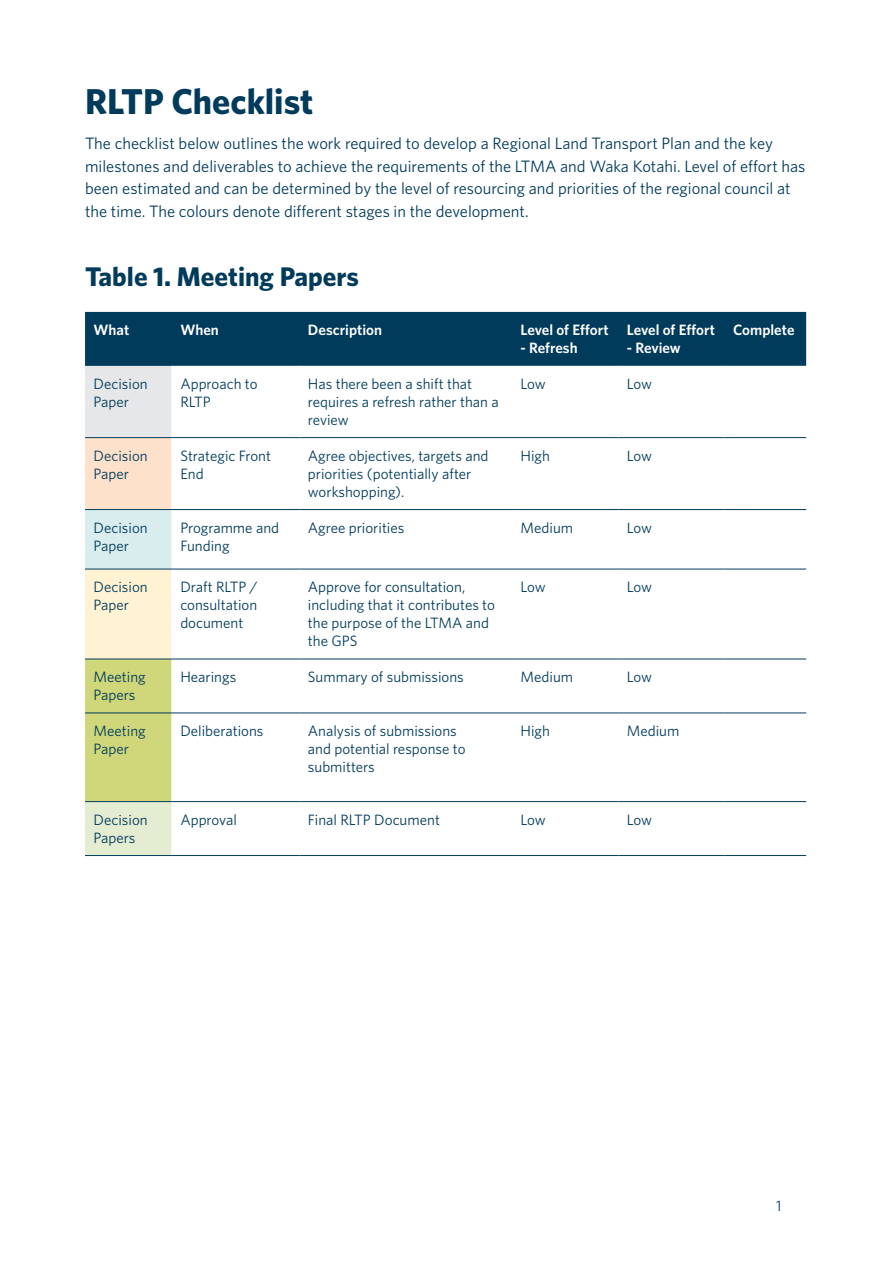
<style>
.page{position:relative;width:893px;height:1263px;background:#fff}
.page>*{position:absolute;margin:0;border:0;box-sizing:border-box;transform-origin:0 0}
.t1{font:700 36px "Whitney";color:#003b5c}
.t2{font:700 27px "Whitney";color:#003b5c}
.Text{font:16.5px/22.5px "Whitney";color:#003b5c}
.Table_Text{font:15px/18px "Whitney";color:#003b5c}
.Table_Header_-_light{font:15px/18px "Whitney";color:#003b5c}
.Table_Header_-_light-2{font:600 15px "Whitney";color:#fff}
</style>
<div class="page">
<div style="left:85px;top:312px;width:721px;height:54px;background:#003b5c"></div>
<div style="left:85px;top:366px;width:87px;height:72px;background:#e6e7e8"></div>
<svg style="left:172px;top:438px;width:634px;height:365px"></svg>
<div style="left:85px;top:438px;width:87px;height:72px;background:#fee1ca"></div>
<div style="left:85px;top:510px;width:87px;height:59px;background:#d9edef"></div>
<div style="left:85px;top:569px;width:87px;height:90px;background:#fff3d3"></div>
<div style="left:85px;top:660px;width:86px;height:141px;background:#cfd77a"></div>
<div style="left:85px;top:801px;width:87px;height:54px;background:#e4ecd2"></div>
<hr style="left:171px;top:366px;width:1px;height:71px;background:#fff">
<hr style="left:171px;top:438px;width:1px;height:71px;background:#fff">
<hr style="left:299px;top:438px;width:1px;height:71px;background:#fff">
<hr style="left:511px;top:438px;width:2px;height:71px;background:#fff">
<hr style="left:618px;top:438px;width:1px;height:71px;background:#fff">
<hr style="left:724px;top:438px;width:1px;height:71px;background:#fff">
<hr style="left:171px;top:510px;width:1px;height:59px;background:#fff">
<hr style="left:299px;top:510px;width:1px;height:59px;background:#fff">
<hr style="left:511px;top:510px;width:2px;height:59px;background:#fff">
<hr style="left:618px;top:510px;width:1px;height:59px;background:#fff">
<hr style="left:724px;top:510px;width:1px;height:59px;background:#fff">
<hr style="left:171px;top:569px;width:1px;height:90px;background:#fff">
<hr style="left:299px;top:569px;width:1px;height:90px;background:#fff">
<hr style="left:511px;top:569px;width:2px;height:90px;background:#fff">
<hr style="left:618px;top:569px;width:1px;height:90px;background:#fff">
<hr style="left:724px;top:569px;width:1px;height:90px;background:#fff">
<hr style="left:299px;top:659px;width:1px;height:54px;background:#fff">
<hr style="left:511px;top:659px;width:2px;height:54px;background:#fff">
<hr style="left:618px;top:659px;width:1px;height:54px;background:#fff">
<hr style="left:724px;top:659px;width:1px;height:54px;background:#fff">
<hr style="left:299px;top:713px;width:1px;height:88px;background:#fff">
<hr style="left:511px;top:713px;width:2px;height:88px;background:#fff">
<hr style="left:618px;top:713px;width:1px;height:88px;background:#fff">
<hr style="left:724px;top:713px;width:1px;height:88px;background:#fff">
<hr style="left:171px;top:802px;width:1px;height:53px;background:#fff">
<hr style="left:299px;top:802px;width:1px;height:53px;background:#fff">
<hr style="left:511px;top:802px;width:2px;height:53px;background:#fff">
<hr style="left:618px;top:802px;width:1px;height:53px;background:#fff">
<hr style="left:724px;top:802px;width:1px;height:53px;background:#fff">
<hr style="left:85px;top:437px;width:87px;height:1px;background:#003b5c">
<hr style="left:172px;top:437px;width:127px;height:1px;background:#003b5c">
<hr style="left:299px;top:437px;width:213px;height:1px;background:#003b5c">
<hr style="left:512px;top:437px;width:106px;height:1px;background:#003b5c">
<hr style="left:618px;top:437px;width:107px;height:1px;background:#003b5c">
<hr style="left:725px;top:437px;width:81px;height:1px;background:#003b5c">
<hr style="left:85px;top:509px;width:87px;height:1px;background:#003b5c">
<hr style="left:172px;top:509px;width:127px;height:1px;background:#003b5c">
<hr style="left:299px;top:509px;width:213px;height:1px;background:#003b5c">
<hr style="left:512px;top:509px;width:106px;height:1px;background:#003b5c">
<hr style="left:618px;top:509px;width:107px;height:1px;background:#003b5c">
<hr style="left:725px;top:509px;width:81px;height:1px;background:#003b5c">
<hr style="left:85px;top:569px;width:87px;height:1px;background:#003b5c">
<hr style="left:172px;top:569px;width:127px;height:1px;background:#003b5c">
<hr style="left:299px;top:569px;width:213px;height:1px;background:#003b5c">
<hr style="left:512px;top:569px;width:106px;height:1px;background:#003b5c">
<hr style="left:618px;top:569px;width:107px;height:1px;background:#003b5c">
<hr style="left:725px;top:569px;width:81px;height:1px;background:#003b5c">
<hr style="left:85px;top:659px;width:87px;height:1px;background:#003b5c">
<hr style="left:172px;top:659px;width:127px;height:1px;background:#003b5c">
<hr style="left:299px;top:659px;width:213px;height:1px;background:#003b5c">
<hr style="left:512px;top:659px;width:106px;height:1px;background:#003b5c">
<hr style="left:618px;top:659px;width:107px;height:1px;background:#003b5c">
<hr style="left:725px;top:659px;width:81px;height:1px;background:#003b5c">
<hr style="left:85px;top:713px;width:87px;height:1px;background:#003b5c">
<hr style="left:172px;top:713px;width:127px;height:1px;background:#003b5c">
<hr style="left:299px;top:713px;width:213px;height:1px;background:#003b5c">
<hr style="left:512px;top:713px;width:106px;height:1px;background:#003b5c">
<hr style="left:618px;top:713px;width:107px;height:1px;background:#003b5c">
<hr style="left:725px;top:713px;width:81px;height:1px;background:#003b5c">
<hr style="left:85px;top:801px;width:87px;height:1px;background:#003b5c">
<hr style="left:172px;top:801px;width:127px;height:1px;background:#003b5c">
<hr style="left:299px;top:801px;width:213px;height:1px;background:#003b5c">
<hr style="left:512px;top:801px;width:106px;height:1px;background:#003b5c">
<hr style="left:618px;top:801px;width:107px;height:1px;background:#003b5c">
<hr style="left:725px;top:801px;width:81px;height:1px;background:#003b5c">
<hr style="left:85px;top:855px;width:87px;height:1px;background:#003b5c">
<hr style="left:172px;top:855px;width:127px;height:1px;background:#003b5c">
<hr style="left:299px;top:855px;width:213px;height:1px;background:#003b5c">
<hr style="left:512px;top:855px;width:106px;height:1px;background:#003b5c">
<hr style="left:618px;top:855px;width:107px;height:1px;background:#003b5c">
<hr style="left:725px;top:855px;width:81px;height:1px;background:#003b5c">
<div style="left:753px;top:461px;width:24px;height:25px;background:#fff;border-radius:12px"></div>
<div style="left:753px;top:522px;width:24px;height:25px;background:#fff;border-radius:12px"></div>
<div style="left:753px;top:582px;width:24px;height:24px;background:#fff;border-radius:12px"></div>
<div style="left:753px;top:674px;width:24px;height:24px;background:#fff;border-radius:12px"></div>
<div style="left:753px;top:726px;width:24px;height:24px;background:#fff;border-radius:12px"></div>
<h2 class="t1" style="left:85px;top:77px;width:230px">RLTP Checklist</h2>
<p class="Text" style="left:85px;top:132px;width:722px">The checklist below outlines the work required to develop a Regional Land Transport Plan and the key milestones and deliverables to achieve the requirements of the LTMA and Waka Kotahi. Level of effort has been estimated and can be determined by the level of resourcing and priorities of the regional council at the time. The colours denote different stages in the development.</p>
<h3 class="t2" style="left:85px;top:259px;width:275px">Table 1. Meeting Papers</h3>
<p class="Table_Header_-_light-2" style="left:94px;top:320px;width:37px">What</p>
<p class="Table_Header_-_light-2" style="left:180px;top:320px;width:40px">When</p>
<p class="Table_Header_-_light-2" style="left:308px;top:320px;width:76px">Description</p>
<p class="Table_Header_-_light-2" style="left:521px;top:320px;width:90px">Level of Effort</p>
<p class="Table_Header_-_light-2" style="left:521px;top:338px;width:59px">- Refresh</p>
<p class="Table_Header_-_light-2" style="left:627px;top:320px;width:90px">Level of Effort</p>
<p class="Table_Header_-_light-2" style="left:627px;top:338px;width:55px">- Review</p>
<p class="Table_Header_-_light" style="left:94px;top:374px;width:56px">Decision<br>Paper</p>
<p class="Table_Text" style="left:180px;top:374px;width:79px">Approach to<br>RLTP</p>
<p class="Table_Text" style="left:308px;top:374px;width:192px">Has there been a shift that requires a refresh rather than a review</p>
<p class="Table_Text" style="left:521px;top:374px;width:27px">Low</p>
<p class="Table_Text" style="left:627px;top:374px;width:27px">Low</p>
<p class="Table_Header_-_light" style="left:94px;top:446px;width:56px">Decision<br>Paper</p>
<p class="Table_Text" style="left:180px;top:446px;width:92px">Strategic Front<br>End</p>
<p class="Table_Text" style="left:308px;top:446px;width:182px">Agree objectives, targets and priorities (potentially after workshopping).</p>
<p class="Table_Text" style="left:521px;top:446px;width:31px">High</p>
<p class="Table_Text" style="left:627px;top:446px;width:27px">Low</p>
<p class="Table_Header_-_light" style="left:94px;top:518px;width:56px">Decision<br>Paper</p>
<p class="Table_Text" style="left:180px;top:518px;width:100px">Programme and<br>Funding</p>
<p class="Table_Text" style="left:308px;top:518px;width:98px">Agree priorities</p>
<p class="Table_Text" style="left:521px;top:518px;width:54px">Medium</p>
<p class="Table_Text" style="left:627px;top:518px;width:27px">Low</p>
<p class="Table_Header_-_light" style="left:94px;top:578px;width:56px">Decision<br>Paper</p>
<p class="Table_Text" style="left:180px;top:578px;width:79px;text-align:justify">Draft RLTP / consultation document</p>
<p class="Table_Text" style="left:308px;top:578px;width:189px">Approve for consultation, including that it contributes to the purpose of the LTMA and the GPS</p>
<p class="Table_Text" style="left:521px;top:578px;width:27px">Low</p>
<p class="Table_Text" style="left:627px;top:578px;width:27px">Low</p>
<p class="Table_Header_-_light" style="left:94px;top:668px;width:54px">Meeting<br>Papers</p>
<p class="Table_Text" style="left:180px;top:668px;width:57px">Hearings</p>
<p class="Table_Text" style="left:308px;top:668px;width:157px">Summary of submissions</p>
<p class="Table_Text" style="left:521px;top:668px;width:54px">Medium</p>
<p class="Table_Text" style="left:627px;top:668px;width:27px">Low</p>
<p class="Table_Header_-_light" style="left:94px;top:721px;width:54px">Meeting<br>Paper</p>
<p class="Table_Text" style="left:180px;top:721px;width:85px">Deliberations</p>
<p class="Table_Text" style="left:308px;top:721px;width:159px">Analysis of submissions and potential response to submitters</p>
<p class="Table_Text" style="left:521px;top:721px;width:31px">High</p>
<p class="Table_Text" style="left:627px;top:721px;width:54px">Medium</p>
<p class="Table_Header_-_light" style="left:94px;top:810px;width:56px">Decision<br>Papers</p>
<p class="Table_Text" style="left:180px;top:810px;width:58px">Approval</p>
<p class="Table_Text" style="left:308px;top:810px;width:133px">Final RLTP Document</p>
<p class="Table_Text" style="left:521px;top:810px;width:27px">Low</p>
<p class="Table_Text" style="left:627px;top:810px;width:27px">Low</p>
<p class="Table_Header_-_light-2" style="left:733px;top:320px;width:63px">Complete</p>
<p class="Table_Text" style="left:776px;top:1196px;width:7px">1</p>
</div>
